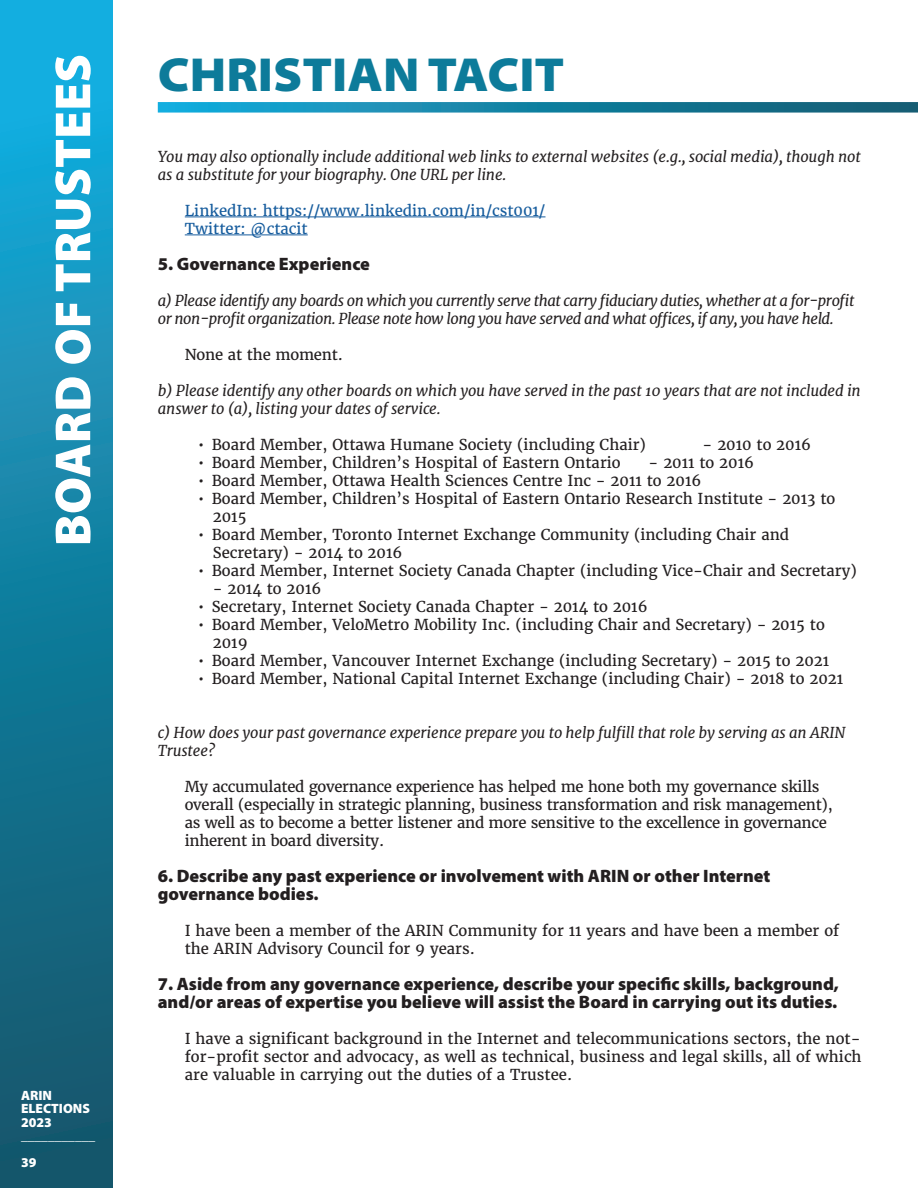
<style>
.page{position:relative;width:918px;height:1188px;background:#fff}
.page>*{position:absolute;margin:0;border:0;box-sizing:border-box;transform-origin:0 0}
.t1{font:900 51px "Myriad Pro";color:#fff}
.t2{font:900 semi-expanded 48px "Myriad Pro";color:#0d7b9a}
.questionnaire_header{font:900 18px/18px "Myriad Pro";color:#231f20}
.Candidate_Answer{font:15px/18px "Merriweather";color:#231f20}
.Question{font:italic 15px/18px "Merriweather";letter-spacing:-.01em;color:#231f20}
.Candidate_Answer-2{font:15px/18px "Merriweather";letter-spacing:-.02em;color:#231f20}
.Question-2{font:italic 15px/18px "Merriweather";letter-spacing:-.03em;color:#231f20}
.Candidate_Answer-3{font:15px "Merriweather";color:#175d9e}
.t3{font:900 13.5px/13.5px "Myriad Pro";color:#fff}
</style>
<div class="page">
<div style="left:0;top:0;width:112px;height:1188px;background:linear-gradient(to bottom,#15b2e3,#134f62)"></div>
<svg style="left:158px;top:102px;width:760px;height:11px;background:#1f87a7"></svg>
<hr style="left:185px;top:217px;width:360px;height:1px;background:#175d9e">
<hr style="left:185px;top:235px;width:123px;height:1px;background:#175d9e">
<p class="t1" style="left:39px;top:546px;width:494px;rotate:-90deg">BOARD OF TRUSTEES</p>
<p class="t3" style="left:21px;top:1088px;width:76px">ARIN<br>ELECTIONS<br>2023 ___________</p>
<p class="t3" style="left:21px;top:1156px;width:17px">39</p>
<p class="t2" style="left:158px;top:42px;width:408px">CHRISTIAN TACIT</p>
<p class="Question" style="left:158px;top:148px;width:704px">You may also optionally include additional web links to external websites (e.g., social media), though not as a substitute for your biography. One URL per line.</p>
<p class="Candidate_Answer-3" style="left:185px;top:201px;width:362px">LinkedIn: https://www.linkedin.com/in/cst001/</p>
<p class="Candidate_Answer-3" style="left:185px;top:219px;width:124px">Twitter: @ctacit</p>
<p class="questionnaire_header" style="left:158px;top:254px;width:214px">5. Governance Experience</p>
<p class="Question-2" style="left:158px;top:292px;width:698px">a) Please identify any boards on which you currently serve that carry fiduciary duties, whether at a for-profit or non-profit organization. Please note how long you have served and what offices, if any, you have held.</p>
<p class="Candidate_Answer" style="left:185px;top:346px;width:160px">None at the moment.</p>
<p class="Question" style="left:158px;top:382px;width:705px">b) Please identify any other boards on which you have served in the past 10 years that are not included in answer to (a), listing your dates of service.</p>
<p class="Candidate_Answer" style="left:198px;top:436px;width:449px">• Board Member, Ottawa Humane Society (including Chair)</p>
<p class="Candidate_Answer" style="left:703px;top:436px;width:110px">- 2010 to 2016</p>
<p class="Candidate_Answer" style="left:198px;top:454px;width:424px">• Board Member, Children’s Hospital of Eastern Ontario</p>
<p class="Candidate_Answer" style="left:649px;top:454px;width:107px">- 2011 to 2016</p>
<p class="Candidate_Answer" style="left:198px;top:472px;width:505px">• Board Member, Ottawa Health Sciences Centre Inc - 2011 to 2016</p>
<p class="Candidate_Answer" style="left:198px;top:490px;width:639px">• Board Member, Children’s Hospital of Eastern Ontario Research Institute - 2013 to</p>
<p class="Candidate_Answer" style="left:213px;top:508px;width:35px">2015</p>
<p class="Candidate_Answer" style="left:198px;top:526px;width:592px">• Board Member, Toronto Internet Exchange Community (including Chair and</p>
<p class="Candidate_Answer" style="left:213px;top:544px;width:191px">Secretary) - 2014 to 2016</p>
<p class="Candidate_Answer" style="left:198px;top:562px;width:660px">• Board Member, Internet Society Canada Chapter (including Vice-Chair and Secretary)</p>
<p class="Candidate_Answer" style="left:213px;top:580px;width:110px">- 2014 to 2016</p>
<p class="Candidate_Answer" style="left:198px;top:598px;width:451px">• Secretary, Internet Society Canada Chapter - 2014 to 2016</p>
<p class="Candidate_Answer" style="left:198px;top:616px;width:628px">• Board Member, VeloMetro Mobility Inc. (including Chair and Secretary) - 2015 to</p>
<p class="Candidate_Answer" style="left:213px;top:634px;width:36px">2019</p>
<p class="Candidate_Answer" style="left:198px;top:652px;width:632px">• Board Member, Vancouver Internet Exchange (including Secretary) - 2015 to 2021</p>
<p class="Candidate_Answer" style="left:198px;top:670px;width:646px">• Board Member, National Capital Internet Exchange (including Chair) - 2018 to 2021</p>
<p class="Question" style="left:158px;top:724px;width:689px">c) How does your past governance experience prepare you to help fulfill that role by serving as an ARIN<br>Trustee?</p>
<p class="Candidate_Answer-2" style="left:185px;top:778px;width:649px">My accumulated governance experience has helped me hone both my governance skills overall (especially in strategic planning, business transformation and risk management), as well as to become a better listener and more sensitive to the excellence in governance inherent in board diversity.</p>
<p class="questionnaire_header" style="left:158px;top:866px;width:614px">6. Describe any past experience or involvement with ARIN or other Internet governance bodies.</p>
<p class="Candidate_Answer" style="left:185px;top:922px;width:656px">I have been a member of the ARIN Community for 11 years and have been a member of the ARIN Advisory Council for 9 years.</p>
<p class="questionnaire_header" style="left:158px;top:974px;width:683px">7. Aside from any governance experience, describe your specific skills, background, and/or areas of expertise you believe will assist the Board in carrying out its duties.</p>
<p class="Candidate_Answer" style="left:185px;top:1030px;width:678px;text-align:justify">I have a significant background in the Internet and telecommunications sectors, the not&shy;for-profit sector and advocacy, as well as technical, business and legal skills, all of which are valuable in carrying out the duties of a Trustee.</p>
</div>
